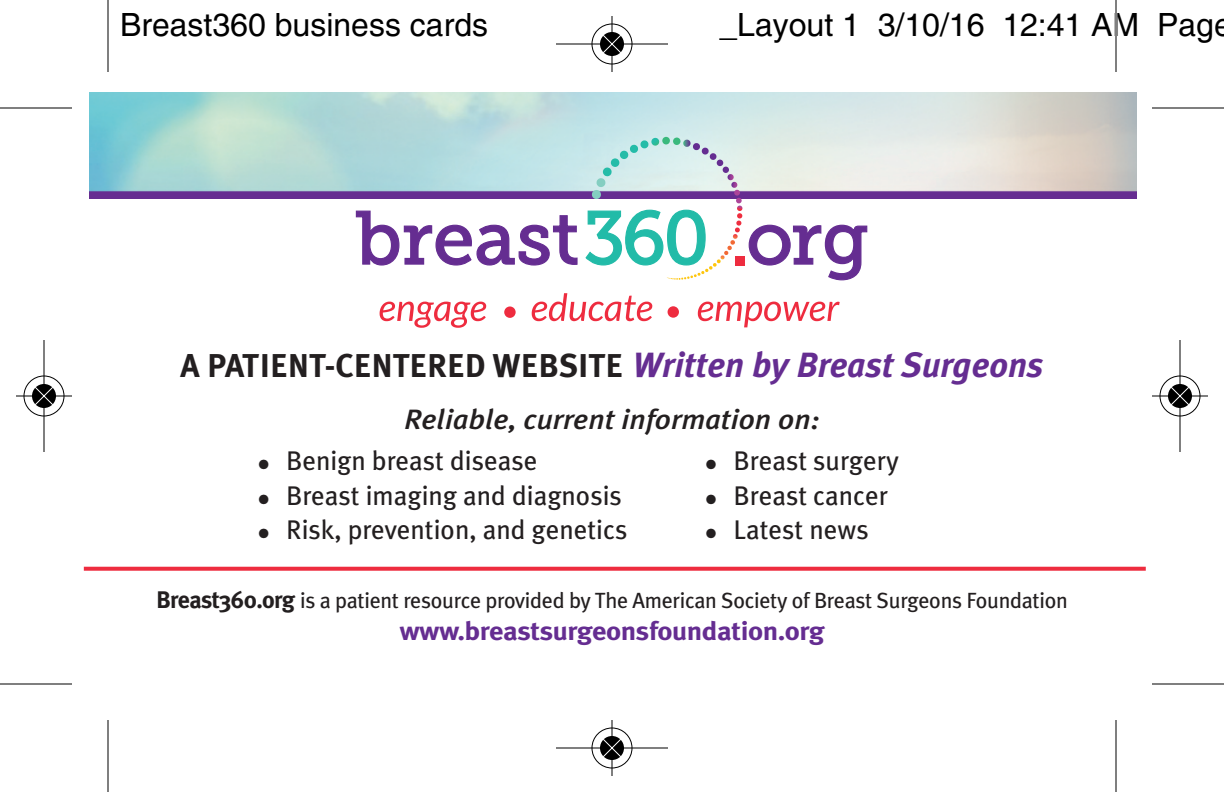
<style>
.page{position:relative;width:1224px;height:792px;background:#fff}
.page>*{position:absolute;margin:0;border:0;box-sizing:border-box;transform-origin:0 0}
.t1{font:700 32.8px "Meta Plus";color:#231f20}
.t2{font:32px "Helvetica";color:#000}
.t3{font:italic 500 28px "Meta Plus";color:#231f20;scale:1.08 1}
.t4{font:27.2px "Meta Plus";color:#231f20}
.t5{font:700 26px "Meta Plus";letter-spacing:-.015em;color:#652d91;scale:1.1 1}
.t6{font:22px "Meta Plus";letter-spacing:-.015em;color:#231f20}
.s1{font-style:italic;font-size:35.2px;color:#652d91}
.s2{font-weight:700;font-size:24px}
</style>
<div class="page">
<svg style="left:84px;top:567px;width:1062px;height:4px;background:#ef3a4c"></svg>
<img style="left:89px;top:92px;width:1047px;height:107px">
<svg style="left:356px;top:210px;width:222px;height:56px"></svg>
<svg style="left:585px;top:137px;width:282px;height:144px"></svg>
<div style="left:735px;top:256px;width:10px;height:9px;background:#ee2c3f"></div>
<svg style="left:380px;top:302px;width:106px;height:26px"></svg>
<svg style="left:532px;top:293px;width:120px;height:28px"></svg>
<svg style="left:698px;top:302px;width:142px;height:25px"></svg>
<div style="left:504px;top:306px;width:12px;height:12px;background:#ee2c3f;border-radius:50%"></div>
<div style="left:668px;top:306px;width:11px;height:12px;background:#ee2c3f;border-radius:50%"></div>
<hr style="left:107px;top:0;width:2px;height:72px;background:#000">
<hr style="left:0;top:107px;width:72px;height:2px;background:#000">
<hr style="left:1115px;top:0;width:2px;height:72px;background:#000">
<hr style="left:1152px;top:107px;width:72px;height:2px;background:#000">
<hr style="left:107px;top:720px;width:2px;height:72px;background:#000">
<hr style="left:0;top:683px;width:72px;height:2px;background:#000">
<hr style="left:1115px;top:720px;width:2px;height:72px;background:#000">
<hr style="left:1152px;top:683px;width:72px;height:2px;background:#000">
<div style="left:591px;top:23px;width:42px;height:42px;border:3px solid #fff;border-radius:50%"></div>
<svg style="left:599px;top:31px;width:26px;height:26px"></svg>
<hr style="left:556px;top:43px;width:112px;height:2px;background:#000">
<hr style="left:611px;top:16px;width:2px;height:56px;background:#000">
<div style="left:592px;top:24px;width:40px;height:40px;border:1px solid #000;border-radius:50%"></div>
<svg style="left:600px;top:32px;width:24px;height:24px"></svg>
<svg style="left:602px;top:34px;width:20px;height:20px"></svg>
<div style="left:591px;top:727px;width:42px;height:42px;border:3px solid #fff;border-radius:50%"></div>
<svg style="left:599px;top:735px;width:26px;height:26px"></svg>
<hr style="left:556px;top:747px;width:112px;height:2px;background:#000">
<hr style="left:611px;top:720px;width:2px;height:56px;background:#000">
<div style="left:592px;top:728px;width:40px;height:40px;border:1px solid #000;border-radius:50%"></div>
<svg style="left:600px;top:736px;width:24px;height:24px"></svg>
<svg style="left:602px;top:738px;width:20px;height:20px"></svg>
<div style="left:23px;top:375px;width:42px;height:42px;border:3px solid #fff;border-radius:50%"></div>
<svg style="left:31px;top:383px;width:26px;height:26px"></svg>
<hr style="left:43px;top:340px;width:2px;height:112px;background:#000">
<hr style="left:16px;top:395px;width:56px;height:2px;background:#000">
<div style="left:24px;top:376px;width:40px;height:40px;border:1px solid #000;border-radius:50%"></div>
<svg style="left:32px;top:384px;width:24px;height:24px"></svg>
<svg style="left:34px;top:386px;width:20px;height:20px"></svg>
<div style="left:1159px;top:375px;width:42px;height:42px;border:3px solid #fff;border-radius:50%"></div>
<svg style="left:1167px;top:383px;width:26px;height:26px"></svg>
<hr style="left:1179px;top:340px;width:2px;height:112px;background:#000">
<hr style="left:1152px;top:395px;width:56px;height:2px;background:#000">
<div style="left:1160px;top:376px;width:40px;height:40px;border:1px solid #000;border-radius:50%"></div>
<svg style="left:1168px;top:384px;width:24px;height:24px"></svg>
<svg style="left:1170px;top:386px;width:20px;height:20px"></svg>
<p class="t2" style="left:120px;top:6px;width:370px">Breast360 business cards</p>
<p class="t2" style="left:719px;top:6px;width:514px">_Layout 1 3/10/16 12:41 AM Page</p>
<p class="t1" style="left:180px;top:346px;width:865px">A PATIENT-CENTERED WEBSITE <span class="s1">Written by Breast Surgeons</span></p>
<p class="t3" style="left:404px;top:403px;width:386px">Reliable, current information on:</p>
<p class="t4" style="left:257px;top:445px;width:282px">• Benign breast disease</p>
<p class="t4" style="left:257px;top:479px;width:366px">• Breast imaging and diagnosis</p>
<p class="t4" style="left:257px;top:514px;width:372px">• Risk, prevention, and genetics</p>
<p class="t4" style="left:705px;top:445px;width:196px">• Breast surgery</p>
<p class="t4" style="left:705px;top:479px;width:185px">• Breast cancer</p>
<p class="t4" style="left:705px;top:514px;width:166px">• Latest news</p>
<p class="t6" style="left:156px;top:588px;width:913px"><span class="s2">Breast360.org</span> is a patient resource provided by The American Society of Breast Surgeons Foundation</p>
<p class="t5" style="left:399px;top:616px;width:388px">www.breastsurgeonsfoundation.org</p>
</div>
